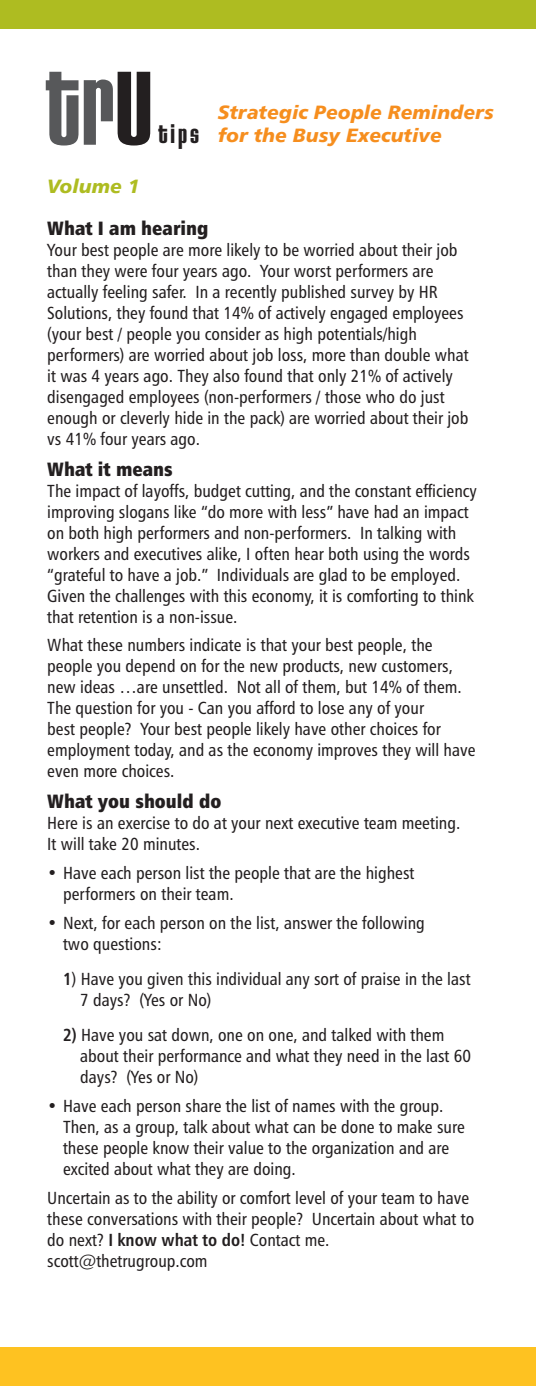
<style>
.page{position:relative;width:536px;height:1386px;background:#fff}
.page>*{position:absolute;margin:0;border:0;box-sizing:border-box;transform-origin:0 0}
.t1{font:109.38px "House Gothic Bold Four";color:#57585a}
.t2{font:29.57px "House Gothic Bold One";color:#231f20}
.t3{font:19.25px/23.1px "Humanist 777 BT Black Italic B";color:#f68e1e}
.t4{font:19.25px "Humanist 777 BT Extra Black Cond B";color:#231f20}
.t5{font:19.25px "Humanist 777 BT Black Italic B";color:#aebc21}
.t6{font:17.5px/21px "Humanist 777 BT Roman Condensed B";color:#231f20}
.s1{color:#231f20}
.s2{font-family:"Humanist 777 BT Bold Condensed B"}
</style>
<div class="page">
<div style="left:0;top:1347px;width:536px;height:39px;background:#fec221"></div>
<div style="left:0;top:0;width:536px;height:29px;background:#aebc21"></div>
<p class="t1" style="left:45px;top:44px;width:110px">tr<span class="s1">U</span></p>
<p class="t2" style="left:158px;top:116px;width:43px">tips</p>
<p class="t5" style="left:47px;top:174px;width:94px">Volume 1</p>
<p class="t3" style="left:218px;top:100px;width:277px">Strategic People Reminders for the Busy Executive</p>
<p class="t4" style="left:47px;top:215px;width:163px">What I am hearing</p>
<p class="t6" style="left:47px;top:239px;width:423px">Your best people are more likely to be worried about their job than they were four years ago. Your worst performers are actually feeling safer. In a recently published survey by HR Solutions, they found that 14% of actively engaged employees (your best / people you consider as high potentials/high performers) are worried about job loss, more than double what it was 4 years ago. They also found that only 21% of actively disengaged employees (non-performers / those who do just enough or cleverly hide in the pack) are worried about their job vs 41% four years ago.</p>
<p class="t4" style="left:47px;top:456px;width:127px">What it means</p>
<p class="t6" style="left:47px;top:480px;width:431px">The impact of layoffs, budget cutting, and the constant efficiency improving slogans like “do more with less” have had an impact on both high performers and non-performers. In talking with workers and executives alike, I often hear both using the words “grateful to have a job.” Individuals are glad to be employed.<br>Given the challenges with this economy, it is comforting to think that retention is a non-issue.</p>
<p class="t6" style="left:47px;top:635px;width:429px">What these numbers indicate is that your best people, the people you depend on for the new products, new customers, new ideas …are unsettled. Not all of them, but 14% of them.<br>The question for you - Can you afford to lose any of your<br>best people? Your best people likely have other choices for employment today, and as the economy improves they will have even more choices.</p>
<p class="t4" style="left:47px;top:789px;width:175px">What you should do</p>
<p class="t6" style="left:47px;top:813px;width:414px">Here is an exercise to do at your next executive team meeting.<br>It will take 20 minutes.</p>
<p class="t6" style="left:63px;top:862px;width:353px;text-indent:-16px">• Have each person list the people that are the highest performers on their team.</p>
<p class="t6" style="left:63px;top:912px;width:363px;text-indent:-16px">• Next, for each person on the list, answer the following two questions:</p>
<p class="t6" style="left:80px;top:968px;width:392px;text-indent:-17px"><span class="s2">1</span>) Have you given this individual any sort of praise in the last<br>7 days? (Yes or No)</p>
<p class="t6" style="left:80px;top:1024px;width:392px;text-indent:-17px"><span class="s2">2)</span> Have you sat down, one on one, and talked with them about their performance and what they need in the last 60 days? (Yes or No)</p>
<p class="t6" style="left:63px;top:1095px;width:403px;text-indent:-16px">• Have each person share the list of names with the group.<br>Then, as a group, talk about what can be done to make sure these people know their value to the organization and are excited about what they are doing.</p>
<p class="t6" style="left:47px;top:1187px;width:428px">Uncertain as to the ability or comfort level of your team to have these conversations with their people? Uncertain about what to do next? <span class="s2">I know what to do!</span> Contact me. scott@thetrugroup.com</p>
</div>
